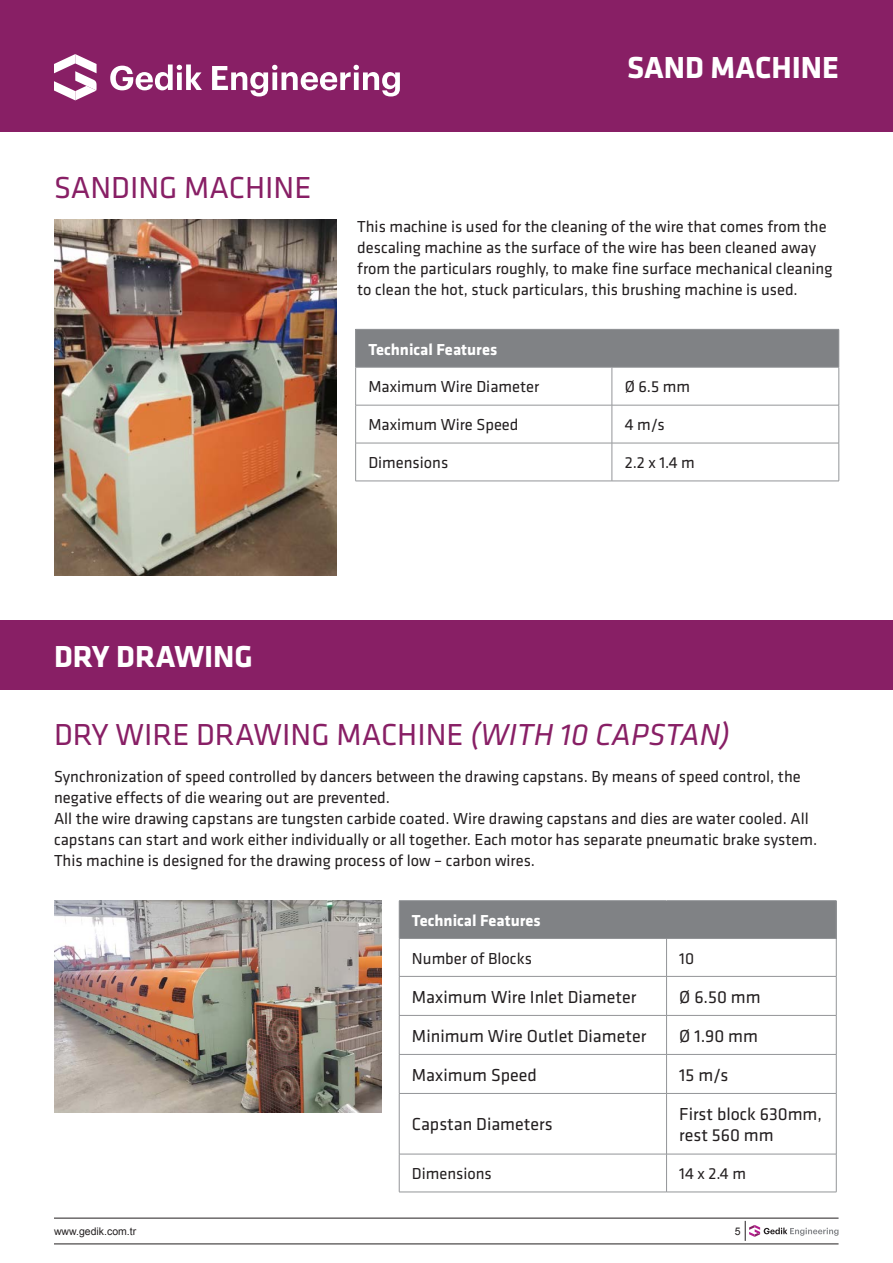
<style>
.page{position:relative;width:893px;height:1263px;background:#fff}
.page>*{position:absolute;margin:0;border:0;box-sizing:border-box;transform-origin:0 0}
.t1{font:31.5px "Klavika";color:#881f65}
.t2{font:700 31.5px "Klavika";color:#fff}
.t3{font:18px/21.6px "Klavika";color:#231f20}
.t4{font:16.5px/21px "Klavika";color:#231f20}
.t5{font:700 16.5px "Klavika";color:#fff}
.t6{font:10.5px "Arial";color:#231f20}
.s1{font-style:italic}
</style>
<div class="page">
<hr style="left:54px;top:1218px;width:784px;height:1px;background:#231f20">
<hr style="left:54px;top:1244px;width:784px;height:1px;background:#231f20">
<svg style="left:745px;top:1221px;width:93px;height:20px"></svg>
<div style="left:356px;top:329px;width:483px;height:38px;background:#808285"></div>
<hr style="left:355px;top:329px;width:257px;height:1px;background:#939598">
<hr style="left:355px;top:329px;width:1px;height:38px;background:#939598">
<hr style="left:612px;top:329px;width:227px;height:1px;background:#939598">
<hr style="left:839px;top:329px;width:1px;height:38px;background:#939598">
<hr style="left:355px;top:367px;width:257px;height:1px;background:#939598">
<hr style="left:355px;top:367px;width:1px;height:38px;background:#939598">
<hr style="left:612px;top:367px;width:227px;height:1px;background:#939598">
<hr style="left:612px;top:367px;width:1px;height:38px;background:#939598">
<hr style="left:839px;top:367px;width:1px;height:38px;background:#939598">
<hr style="left:355px;top:405px;width:257px;height:1px;background:#939598">
<hr style="left:355px;top:405px;width:1px;height:38px;background:#939598">
<hr style="left:612px;top:405px;width:227px;height:1px;background:#939598">
<hr style="left:612px;top:405px;width:1px;height:38px;background:#939598">
<hr style="left:839px;top:405px;width:1px;height:38px;background:#939598">
<hr style="left:355px;top:443px;width:257px;height:1px;background:#939598">
<hr style="left:355px;top:443px;width:1px;height:38px;background:#939598">
<hr style="left:612px;top:443px;width:227px;height:1px;background:#939598">
<hr style="left:612px;top:443px;width:1px;height:38px;background:#939598">
<hr style="left:839px;top:443px;width:1px;height:38px;background:#939598">
<hr style="left:355px;top:481px;width:257px;height:1px;background:#939598">
<hr style="left:612px;top:481px;width:227px;height:1px;background:#939598">
<div style="left:399px;top:901px;width:437px;height:37px;background:#808285"></div>
<hr style="left:399px;top:900px;width:267px;height:1px;background:#939598">
<hr style="left:399px;top:901px;width:1px;height:37px;background:#939598">
<hr style="left:666px;top:900px;width:170px;height:1px;background:#939598">
<hr style="left:836px;top:901px;width:1px;height:37px;background:#939598">
<hr style="left:399px;top:938px;width:267px;height:1px;background:#939598">
<hr style="left:399px;top:939px;width:1px;height:37px;background:#939598">
<hr style="left:666px;top:938px;width:170px;height:1px;background:#939598">
<hr style="left:666px;top:939px;width:1px;height:37px;background:#939598">
<hr style="left:836px;top:939px;width:1px;height:37px;background:#939598">
<hr style="left:399px;top:976px;width:267px;height:1px;background:#939598">
<hr style="left:399px;top:976px;width:1px;height:39px;background:#939598">
<hr style="left:666px;top:976px;width:170px;height:1px;background:#939598">
<hr style="left:666px;top:976px;width:1px;height:39px;background:#939598">
<hr style="left:836px;top:976px;width:1px;height:39px;background:#939598">
<hr style="left:399px;top:1015px;width:267px;height:1px;background:#939598">
<hr style="left:399px;top:1015px;width:1px;height:39px;background:#939598">
<hr style="left:666px;top:1015px;width:170px;height:1px;background:#939598">
<hr style="left:666px;top:1015px;width:1px;height:39px;background:#939598">
<hr style="left:836px;top:1015px;width:1px;height:39px;background:#939598">
<hr style="left:399px;top:1054px;width:267px;height:1px;background:#939598">
<hr style="left:399px;top:1054px;width:1px;height:39px;background:#939598">
<hr style="left:666px;top:1054px;width:170px;height:1px;background:#939598">
<hr style="left:666px;top:1054px;width:1px;height:39px;background:#939598">
<hr style="left:836px;top:1054px;width:1px;height:39px;background:#939598">
<hr style="left:399px;top:1093px;width:267px;height:1px;background:#939598">
<hr style="left:399px;top:1093px;width:1px;height:61px;background:#939598">
<hr style="left:666px;top:1093px;width:170px;height:1px;background:#939598">
<hr style="left:666px;top:1093px;width:1px;height:61px;background:#939598">
<hr style="left:836px;top:1093px;width:1px;height:61px;background:#939598">
<hr style="left:399px;top:1154px;width:267px;height:1px;background:#939598">
<hr style="left:399px;top:1154px;width:1px;height:38px;background:#939598">
<hr style="left:666px;top:1154px;width:170px;height:1px;background:#939598">
<hr style="left:666px;top:1154px;width:1px;height:38px;background:#939598">
<hr style="left:836px;top:1154px;width:1px;height:38px;background:#939598">
<hr style="left:399px;top:1192px;width:267px;height:1px;background:#939598">
<hr style="left:666px;top:1192px;width:170px;height:1px;background:#939598">
<div style="left:0;top:0;width:893px;height:131px;background:#881f65"></div>
<div style="left:0;top:621px;width:893px;height:69px;background:#881f65"></div>
<svg style="left:54px;top:54px;width:43px;height:46px"></svg>
<svg style="left:110px;top:64px;width:92px;height:26px"></svg>
<svg style="left:212px;top:65px;width:188px;height:31px"></svg>
<img style="left:54px;top:219px;width:282px;height:357px">
<img style="left:54px;top:900px;width:327px;height:213px">
<p class="t1" style="left:54px;top:170px;width:259px">SANDING MACHINE</p>
<p class="t2" style="left:627px;top:50px;width:213px">SAND MACHINE</p>
<p class="t4" style="left:357px;top:216px;width:477px">This machine is used for the cleaning of the wire that comes from the descaling machine as the surface of the wire has been cleaned away from the particulars roughly, to make fine surface mechanical cleaning to clean the hot, stuck particulars, this brushing machine is used.</p>
<p class="t5" style="left:368px;top:340px;width:130px">Technical Features</p>
<p class="t4" style="left:368px;top:377px;width:172px">Maximum Wire Diameter</p>
<p class="t4" style="left:625px;top:377px;width:67px">Ø 6.5 mm</p>
<p class="t4" style="left:368px;top:415px;width:152px">Maximum Wire Speed</p>
<p class="t4" style="left:625px;top:415px;width:41px">4 m/s</p>
<p class="t4" style="left:368px;top:452px;width:81px">Dimensions</p>
<p class="t4" style="left:625px;top:452px;width:72px">2.2 x 1.4 m</p>
<p class="t2" style="left:54px;top:639px;width:200px">DRY DRAWING</p>
<p class="t1" style="left:54px;top:718px;width:677px">DRY WIRE DRAWING MACHINE <span class="s1">(WITH 10 CAPSTAN)</span></p>
<p class="t4" style="left:54px;top:766px;width:748px">Synchronization of speed controlled by dancers between the drawing capstans. By means of speed control, the negative effects of die wearing out are prevented.</p>
<p class="t4" style="left:54px;top:808px;width:765px">All the wire drawing capstans are tungsten carbide coated. Wire drawing capstans and dies are water cooled. All capstans can start and work either individually or all together. Each motor has separate pneumatic brake system.<br>This machine is designed for the drawing process of low – carbon wires.</p>
<p class="t5" style="left:412px;top:911px;width:130px">Technical Features</p>
<p class="t4" style="left:412px;top:948px;width:121px">Number of Blocks</p>
<p class="t4" style="left:679px;top:948px;width:16px">10</p>
<p class="t3" style="left:412px;top:986px;width:226px">Maximum Wire Inlet Diameter</p>
<p class="t3" style="left:679px;top:986px;width:83px">Ø 6.50 mm</p>
<p class="t3" style="left:412px;top:1025px;width:236px">Minimum Wire Outlet Diameter</p>
<p class="t3" style="left:679px;top:1025px;width:80px">Ø 1.90 mm</p>
<p class="t3" style="left:412px;top:1064px;width:126px">Maximum Speed</p>
<p class="t3" style="left:679px;top:1064px;width:51px">15 m/s</p>
<p class="t3" style="left:412px;top:1114px;width:142px">Capstan Diameters</p>
<p class="t3" style="left:679px;top:1103px;width:144px">First block 630mm, rest 560 mm</p>
<p class="t4" style="left:412px;top:1163px;width:81px">Dimensions</p>
<p class="t4" style="left:679px;top:1163px;width:68px">14 x 2.4 m</p>
<p class="t6" style="left:54px;top:1224px;width:84px">www.gedik.com.tr</p>
<p class="t6" style="left:735px;top:1224px;width:7px">5</p>
</div>
